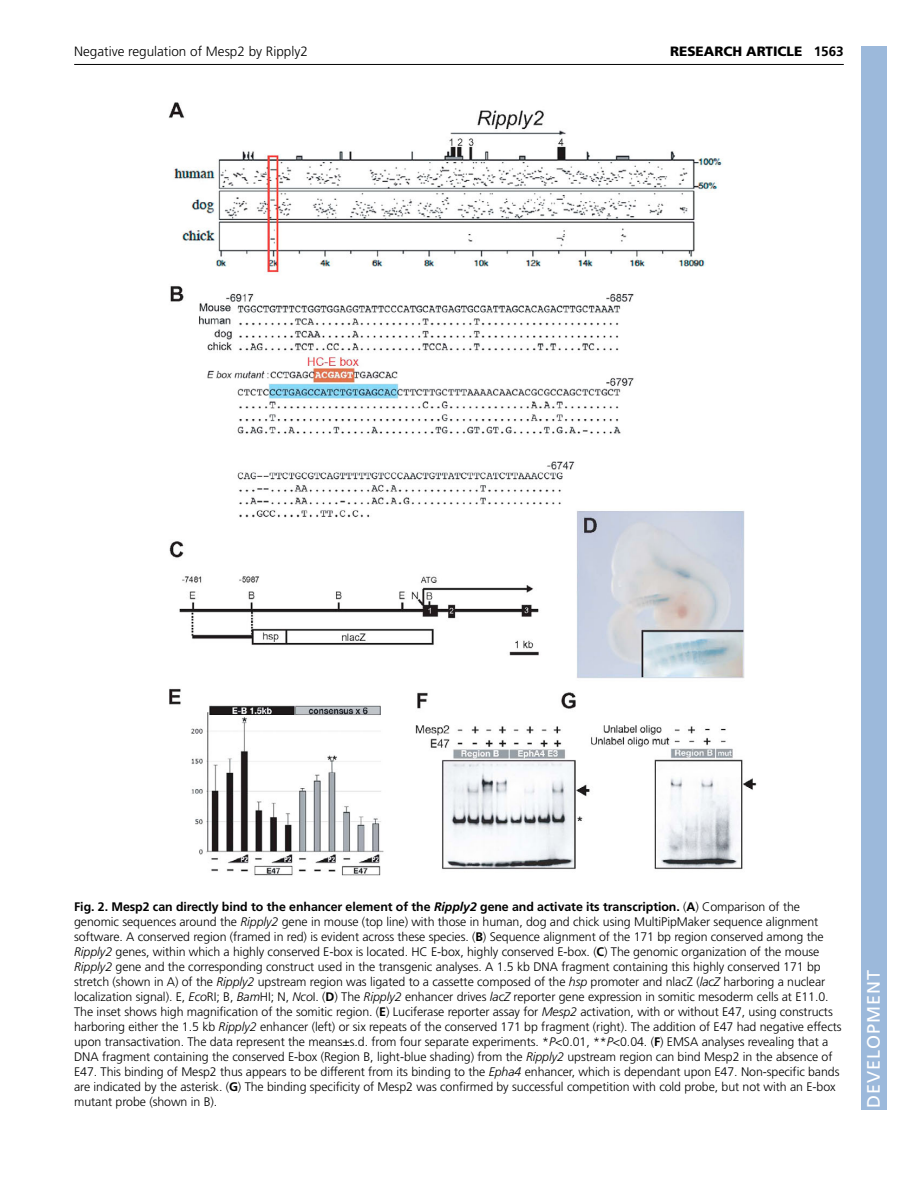
<style>
.page{position:relative;width:918px;height:1188px;background:#fff}
.page>*{position:absolute;margin:0;border:0;box-sizing:border-box;transform-origin:0 0}
.t1{font:18px "Frutiger LT Std";letter-spacing:.055em;color:#fff}
.t2{font:300 13.5px "Frutiger LT Std";color:#000}
.t3{font:900 13.5px "Frutiger LT Std";color:#000}
.t4{font:300 12.3px/15px "Frutiger LT Std";letter-spacing:-.005em;color:#000}
.s1{font-weight:700}
.s2{font-weight:700;font-style:italic}
.s3{font-style:italic}
</style>
<div class="page">
<div style="left:861px;top:46px;width:25px;height:1064px;background:#9cb9db"></div>
<hr style="left:74px;top:64px;width:770px;height:1px;background:#000">
<img style="left:168px;top:102px;width:589px;height:774px">
<p class="t2" style="left:74px;top:46px;width:235px">Negative regulation of Mesp2 by Ripply2</p>
<p class="t3" style="left:670px;top:46px;width:175px">RESEARCH ARTICLE <span class="s1">1563</span></p>
<p class="t4" style="left:74px;top:901px;width:769px"><span class="s1">Fig. 2. Mesp2 can directly bind to the enhancer element of the</span> <span class="s2">Ripply2</span> <span class="s1">gene and activate its transcription.</span> (<span class="s1">A</span>) Comparison of the genomic sequences around the <span class="s3">Ripply2</span> gene in mouse (top line) with those in human, dog and chick using MultiPipMaker sequence alignment software. A conserved region (framed in red) is evident across these species. (<span class="s1">B</span>) Sequence alignment of the 171 bp region conserved among the <span class="s3">Ripply2</span> genes, within which a highly conserved E-box is located. HC E-box, highly conserved E-box. (<span class="s1">C</span>) The genomic organization of the mouse <span class="s3">Ripply2</span> gene and the corresponding construct used in the transgenic analyses. A 1.5 kb DNA fragment containing this highly conserved 171 bp stretch (shown in A) of the <span class="s3">Ripply2</span> upstream region was ligated to a cassette composed of the <span class="s3">hsp</span> promoter and nlacZ (<span class="s3">lacZ</span> harboring a nuclear localization signal). E, <span class="s3">Eco</span>RI; B, <span class="s3">Bam</span>HI; N, <span class="s3">Nco</span>I. (<span class="s1">D</span>) The <span class="s3">Ripply2</span> enhancer drives <span class="s3">lacZ</span> reporter gene expression in somitic mesoderm cells at E11.0.<br>The inset shows high magnification of the somitic region. (<span class="s1">E</span>) Luciferase reporter assay for <span class="s3">Mesp2</span> activation, with or without E47, using constructs harboring either the 1.5 kb <span class="s3">Ripply2</span> enhancer (left) or six repeats of the conserved 171 bp fragment (right). The addition of E47 had negative effects upon transactivation. The data represent the means±s.d. from four separate experiments. *<span class="s3">P</span>&lt;0.01, **<span class="s3">P</span>&lt;0.04. (<span class="s1">F</span>) EMSA analyses revealing that a DNA fragment containing the conserved E-box (Region B, light-blue shading) from the <span class="s3">Ripply2</span> upstream region can bind Mesp2 in the absence of E47. This binding of Mesp2 thus appears to be different from its binding to the <span class="s3">Epha4</span> enhancer, which is dependant upon E47. Non-specific bands are indicated by the asterisk. (<span class="s1">G</span>) The binding specificity of Mesp2 was confirmed by successful competition with cold probe, but not with an E-box mutant probe (shown in B).</p>
<h1 class="t1" style="left:863px;top:1108px;width:140px;rotate:-90deg">DEVELOPMENT</h1>
</div>
